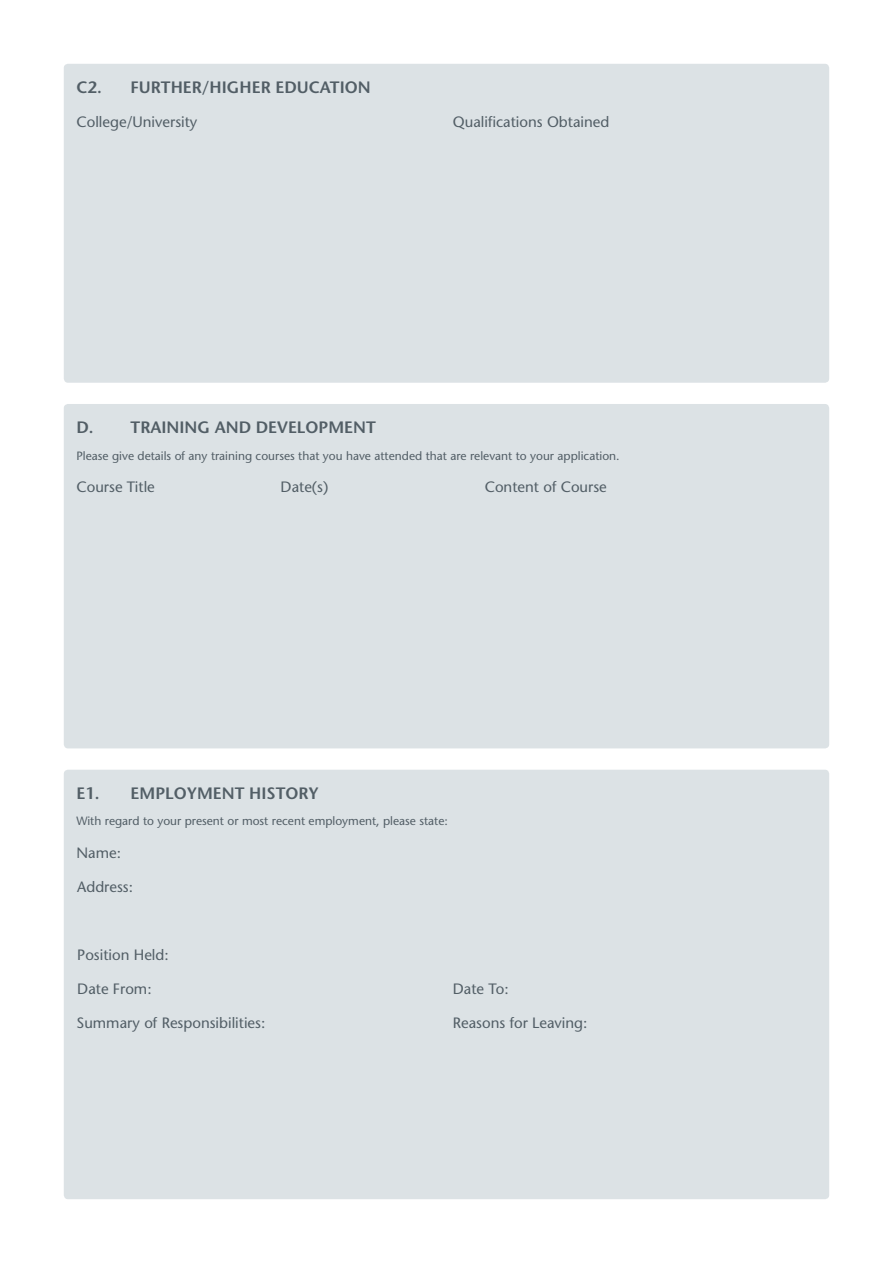
<style>
.page{position:relative;width:893px;height:1263px;background:#fff}
.page>*{position:absolute;margin:0;border:0;box-sizing:border-box;transform-origin:0 0}
.t1{font:600 16.5px "Stone Sans Std";color:#525e66}
.t2{font:500 15px "Stone Sans Std";color:#525e66}
.t3{font:500 12px "Stone Sans Std";color:#525e66}
</style>
<div class="page">
<div style="left:64px;top:64px;width:765px;height:319px;background:#dce2e5;border-radius:4px"></div>
<div style="left:64px;top:404px;width:765px;height:344px;background:#dce2e5;border-radius:4px"></div>
<div style="left:64px;top:770px;width:765px;height:429px;background:#dce2e5;border-radius:4px"></div>
<p class="t1" style="left:77px;top:78px;width:296px">C2. FURTHER/HIGHER EDUCATION</p>
<p class="t2" style="left:77px;top:113px;width:122px">College/University</p>
<p class="t2" style="left:453px;top:113px;width:158px">Qualifications Obtained</p>
<p class="t1" style="left:77px;top:418px;width:301px">D. TRAINING AND DEVELOPMENT</p>
<p class="t3" style="left:77px;top:448px;width:545px">Please give details of any training courses that you have attended that are relevant to your application.</p>
<p class="t2" style="left:77px;top:478px;width:80px">Course Title</p>
<p class="t2" style="left:281px;top:478px;width:49px">Date(s)</p>
<p class="t2" style="left:485px;top:478px;width:124px">Content of Course</p>
<p class="t1" style="left:77px;top:783px;width:244px">E1. EMPLOYMENT HISTORY</p>
<p class="t3" style="left:77px;top:814px;width:373px">With regard to your present or most recent employment, please state:</p>
<p class="t2" style="left:77px;top:844px;width:46px">Name:</p>
<p class="t2" style="left:77px;top:878px;width:57px">Address:</p>
<p class="t2" style="left:77px;top:946px;width:93px">Position Held:</p>
<p class="t2" style="left:77px;top:980px;width:76px">Date From:</p>
<p class="t2" style="left:453px;top:980px;width:57px">Date To:</p>
<p class="t2" style="left:77px;top:1014px;width:190px">Summary of Responsibilities:</p>
<p class="t2" style="left:453px;top:1014px;width:136px">Reasons for Leaving:</p>
</div>
